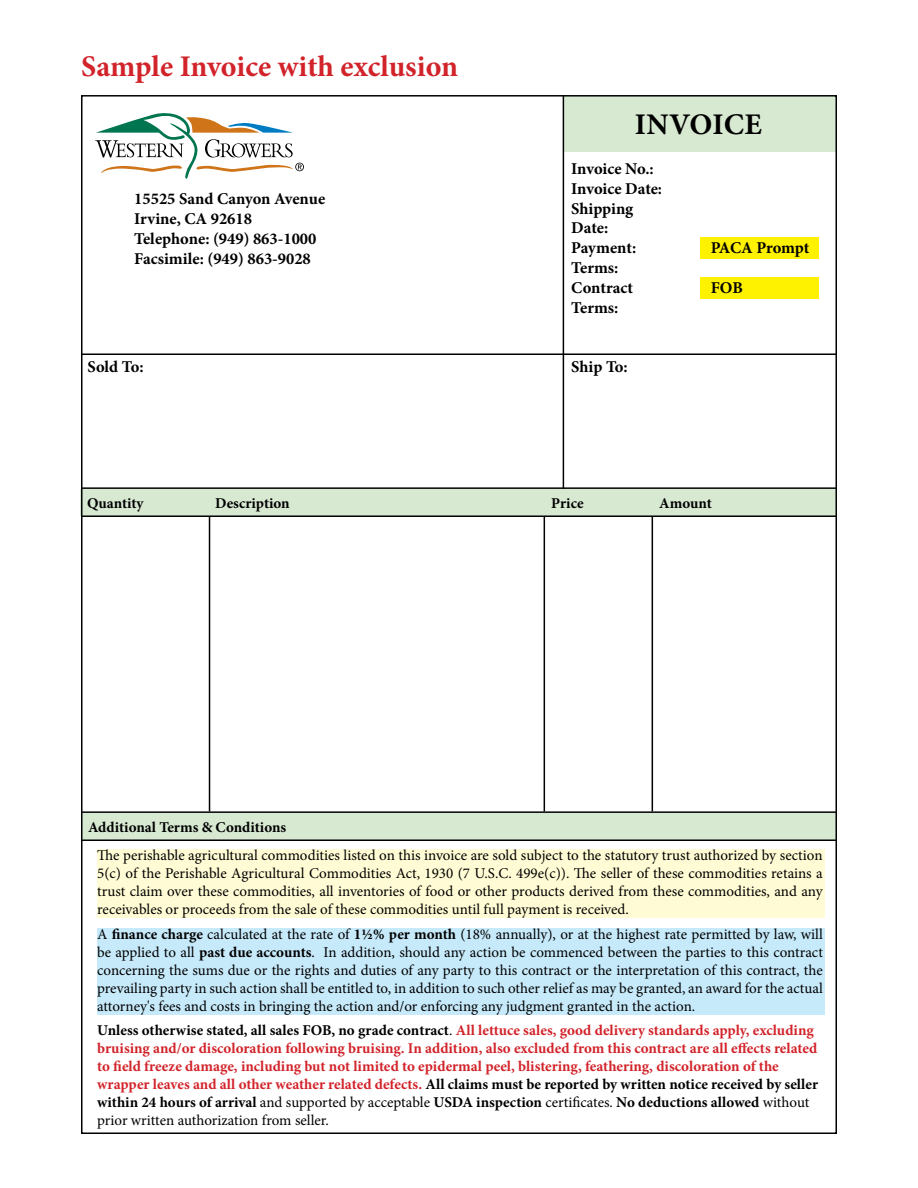
<style>
.page{position:relative;width:918px;height:1188px;background:#fff}
.page>*{position:absolute;margin:0;border:0;box-sizing:border-box;transform-origin:0 0}
.t1{font:700 30px "Minion Pro";letter-spacing:-.005em;color:#d2232a}
.t2{font:700 30px "Minion Pro";letter-spacing:.005em;color:#000}
.t3{font:700 16.5px/19.8px "Minion Pro";color:#000}
.t4{font:15px/18px "Minion Pro";color:#000;text-align:justify}
.t5{font:700 15px/18px "Minion Pro";color:#d2232a}
.t6{font:700 15px "Minion Pro";color:#000}
.s1{font-weight:700}
.s2{color:#000}
.s3{font-weight:400;color:#000}
</style>
<div class="page">
<div style="left:701px;top:237px;width:118px;height:22px;background:#fff200"></div>
<div style="left:701px;top:277px;width:118px;height:22px;background:#fff200"></div>
<div style="left:81px;top:813px;width:756px;height:27px;background:#d8e9d2"></div>
<div style="left:80px;top:489px;width:756px;height:27px;background:#d8e9d2"></div>
<div style="left:563px;top:95px;width:274px;height:57px;background:#d8e9d2"></div>
<svg style="left:95px;top:113px;width:209px;height:66px"></svg>
<hr style="left:563px;top:95px;width:1px;height:394px;background:#000">
<hr style="left:81px;top:353px;width:756px;height:2px;background:#000">
<hr style="left:209px;top:516px;width:1px;height:295px;background:#000">
<hr style="left:544px;top:516px;width:1px;height:295px;background:#000">
<hr style="left:652px;top:516px;width:1px;height:295px;background:#000">
<hr style="left:81px;top:487px;width:756px;height:2px;background:#000">
<hr style="left:81px;top:515px;width:756px;height:2px;background:#000">
<hr style="left:81px;top:811px;width:756px;height:2px;background:#000">
<hr style="left:81px;top:839px;width:756px;height:2px;background:#000">
<div style="left:97px;top:849px;width:728px;height:69px;background:#fffcd5"></div>
<div style="left:97px;top:928px;width:728px;height:87px;background:#c7eafb"></div>
<h1 class="t1" style="left:81px;top:45px;width:379px">Sample Invoice with exclusion</h1>
<p class="t3" style="left:134px;top:189px;width:192px">15525 Sand Canyon Avenue<br>Irvine, CA 92618<br>Telephone: (949) 863-1000<br>Facsimile: (949) 863-9028</p>
<h1 class="t2" style="left:635px;top:104px;width:128px">INVOICE</h1>
<p class="t3" style="left:571px;top:159px;width:92px">Invoice No.:<br>Invoice Date:<br>Shipping<br>Date:<br>Payment:</p>
<p class="t3" style="left:571px;top:258px;width:63px">Terms:<br>Contract</p>
<p class="t3" style="left:571px;top:297px;width:49px">Terms:</p>
<p class="t3" style="left:711px;top:238px;width:100px">PACA Prompt</p>
<p class="t3" style="left:711px;top:277px;width:34px">FOB</p>
<p class="t3" style="left:87px;top:356px;width:58px">Sold To:</p>
<p class="t3" style="left:571px;top:356px;width:58px">Ship To:</p>
<p class="t6" style="left:87px;top:493px;width:58px">Quantity</p>
<p class="t6" style="left:215px;top:493px;width:76px">Description</p>
<p class="t6" style="left:551px;top:493px;width:34px">Price</p>
<p class="t6" style="left:659px;top:493px;width:54px">Amount</p>
<p class="t6" style="left:88px;top:817px;width:200px">Additional Terms &amp; Conditions</p>
<p class="t4" style="left:97px;top:846px;width:727px">The perishable agricultural commodities listed on this invoice are sold subject to the statutory trust authorized by section 5(c) of the Perishable Agricultural Commodities Act, 1930 (7 U.S.C. 499e(c)). The seller of these commodities retains a trust claim over these commodities, all inventories of food or other products derived from these commodities, and any receivables or proceeds from the sale of these commodities until full payment is received.</p>
<p class="t4" style="left:97px;top:925px;width:727px">A <span class="s1">finance charge</span> calculated at the rate of <span class="s1">1½% per month</span> (18% annually), or at the highest rate permitted by law, will be applied to all <span class="s1">past due accounts</span>. In addition, should any action be commenced between the parties to this contract concerning the sums due or the rights and duties of any party to this contract or the interpretation of this contract, the prevailing party in such action shall be entitled to, in addition to such other relief as may be granted, an award for the actual attorney's fees and costs in bringing the action and/or enforcing any judgment granted in the action.</p>
<p class="t5" style="left:97px;top:1021px;width:722px"><span class="s2">Unless otherwise stated, all sales FOB, no grade contract</span><span class="s3">.</span> All lettuce sales, good delivery standards apply, excluding bruising and/or discoloration following bruising. In addition, also excluded from this contract are all effects related to field freeze damage, including but not limited to epidermal peel, blistering, feathering, discoloration of the wrapper leaves and all other weather related defects. <span class="s2">All claims must be reported by written notice received by seller within 24 hours of arrival</span> <span class="s3">and supported by acceptable</span> <span class="s2">USDA inspection</span> <span class="s3">certificates.</span> <span class="s2">No deductions allowed</span> <span class="s3">without prior written authorization from seller.</span></p>
</div>
